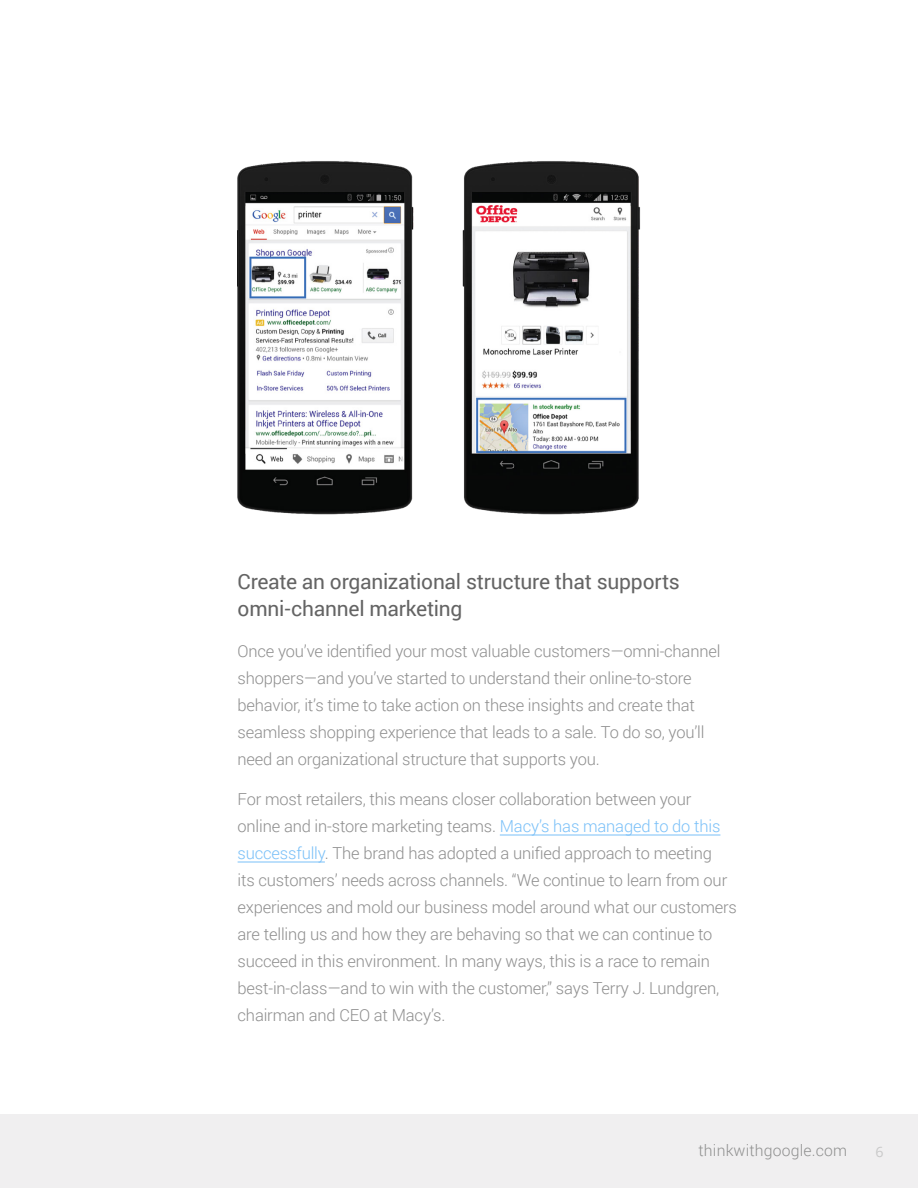
<style>
.page{position:relative;width:918px;height:1188px;background:#fff}
.page>*{position:absolute;margin:0;border:0;box-sizing:border-box;transform-origin:0 0}
.Body_Copy{font:21px/27px "Roboto";letter-spacing:-.01em;color:#646464}
.Body_Copy-2{font:300 16.5px/27px "Roboto";letter-spacing:-.01em;color:#8e8e8e}
.t1{font:300 15.75px "Roboto";letter-spacing:.01em;color:#666766}
.t2{font:14.25px "Open Sans";color:#c9c9c9}
.s1{color:#7ac0f8}
</style>
<div class="page">
<div style="left:0;top:1114px;width:918px;height:74px;background:#f0eff0"></div>
<hr style="left:500px;top:835px;width:220px;height:1px;background:#7ac0f8">
<hr style="left:238px;top:862px;width:87px;height:1px;background:#7ac0f8">
<img style="left:238px;top:161px;width:403px;height:354px">
<p class="Body_Copy" style="left:238px;top:567px;width:444px">Create an organizational structure that supports omni-channel marketing</p>
<p class="Body_Copy-2" style="left:238px;top:637px;width:484px">Once you’ve identified your most valuable customers—omni-channel shoppers—and you’ve started to understand their online-to-store behavior, it’s time to take action on these insights and create that seamless shopping experience that leads to a sale. To do so, you’ll need an organizational structure that supports you.</p>
<p class="Body_Copy-2" style="left:238px;top:785px;width:501px">For most retailers, this means closer collaboration between your online and in-store marketing teams. <span class="s1">Macy’s has managed to do this successfully</span>. The brand has adopted a unified approach to meeting<br>its customers’ needs across channels. “We continue to learn from our experiences and mold our business model around what our customers are telling us and how they are behaving so that we can continue to succeed in this environment. In many ways, this is a race to remain best-in-class—and to win with the customer,” says Terry J. Lundgren, chairman and CEO at Macy’s.</p>
<p class="t1" style="left:699px;top:1140px;width:150px">thinkwithgoogle.com</p>
<p class="t2" style="left:876px;top:1142px;width:10px">6</p>
</div>
